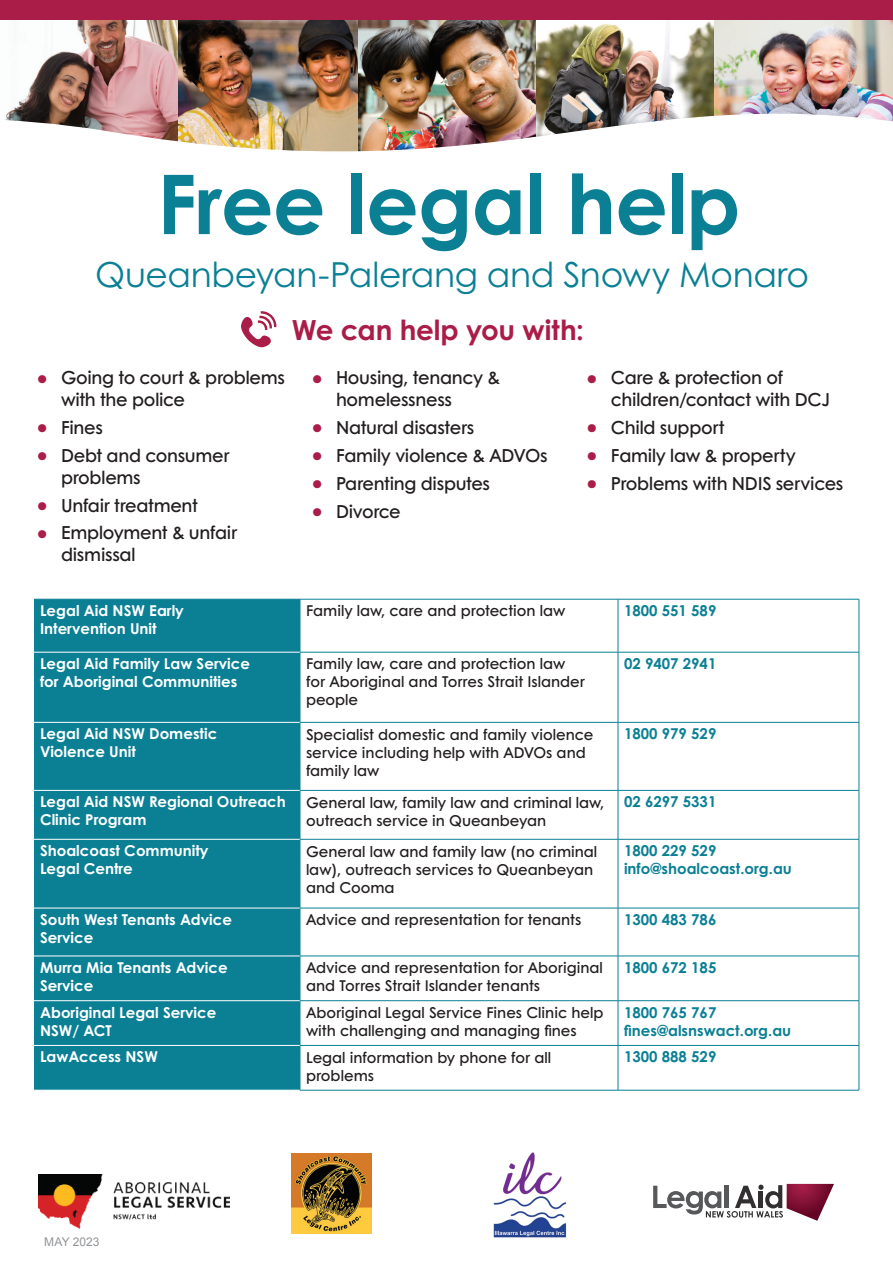
<style>
.page{position:relative;width:893px;height:1263px;background:#fff}
.page>*{position:absolute;margin:0;border:0;box-sizing:border-box;transform-origin:0 0}
.t1{font:700 82.5px "Century Gothic Pro";letter-spacing:-.01em;color:#0b8095}
.t2{font:34.5px "Century Gothic Pro";letter-spacing:-.01em;color:#0b8095}
.t3{font:700 27.75px "Century Gothic Pro";letter-spacing:-.005em;color:#aa1d49}
.t4{font:600 18px/21.6px "Century Gothic";letter-spacing:-.015em;color:#231f20}
.t5{font:600 15px/18px "Century Gothic";color:#231f20}
.t6{font:700 15px/18px "Century Gothic Pro";color:#fff}
.t7{font:700 15px/18px "Century Gothic Pro";color:#0b8095}
.t8{font:12px "Arial";letter-spacing:.005em;color:#939598}
.s1{font-size:27px;color:#aa1d49}
</style>
<div class="page">
<img style="left:536px;top:21px;width:178px;height:47px">
<img style="left:40px;top:20px;width:139px;height:48px">
<img style="left:179px;top:20px;width:357px;height:48px">
<img style="left:714px;top:20px;width:179px;height:48px">
<svg style="left:4px;top:68px;width:889px;height:597px"></svg>
<div style="left:0;top:0;width:893px;height:20px;background:#aa1d49"></div>
<svg style="left:653px;top:1184px;width:181px;height:37px"></svg>
<img style="left:38px;top:1174px;width:192px;height:55px">
<svg style="left:241px;top:311px;width:35px;height:36px"></svg>
<img style="left:292px;top:1153px;width:80px;height:80px">
<img style="left:494px;top:1152px;width:72px;height:86px">
<div style="left:34px;top:600px;width:266px;height:490px;background:#0b8095"></div>
<hr style="left:34px;top:599px;width:266px;height:1px;background:#0b8095">
<hr style="left:300px;top:599px;width:318px;height:1px;background:#0b8095">
<hr style="left:618px;top:599px;width:241px;height:1px;background:#0b8095">
<hr style="left:300px;top:652px;width:318px;height:1px;background:#0b8095">
<hr style="left:618px;top:652px;width:241px;height:1px;background:#0b8095">
<hr style="left:300px;top:722px;width:318px;height:1px;background:#0b8095">
<hr style="left:618px;top:722px;width:241px;height:1px;background:#0b8095">
<hr style="left:300px;top:790px;width:318px;height:1px;background:#0b8095">
<hr style="left:618px;top:790px;width:241px;height:1px;background:#0b8095">
<hr style="left:300px;top:839px;width:318px;height:1px;background:#0b8095">
<hr style="left:618px;top:839px;width:241px;height:1px;background:#0b8095">
<hr style="left:300px;top:908px;width:318px;height:1px;background:#0b8095">
<hr style="left:618px;top:908px;width:241px;height:1px;background:#0b8095">
<hr style="left:300px;top:956px;width:318px;height:1px;background:#0b8095">
<hr style="left:618px;top:956px;width:241px;height:1px;background:#0b8095">
<hr style="left:300px;top:1000px;width:318px;height:1px;background:#0b8095">
<hr style="left:618px;top:1000px;width:241px;height:1px;background:#0b8095">
<hr style="left:300px;top:1045px;width:318px;height:1px;background:#0b8095">
<hr style="left:618px;top:1045px;width:241px;height:1px;background:#0b8095">
<hr style="left:300px;top:1090px;width:318px;height:1px;background:#0b8095">
<hr style="left:618px;top:1090px;width:241px;height:1px;background:#0b8095">
<hr style="left:300px;top:599px;width:1px;height:53px;background:#0b8095">
<hr style="left:618px;top:599px;width:1px;height:53px;background:#0b8095">
<hr style="left:300px;top:652px;width:1px;height:70px;background:#0b8095">
<hr style="left:618px;top:652px;width:1px;height:70px;background:#0b8095">
<hr style="left:300px;top:722px;width:1px;height:68px;background:#0b8095">
<hr style="left:618px;top:722px;width:1px;height:68px;background:#0b8095">
<hr style="left:300px;top:790px;width:1px;height:49px;background:#0b8095">
<hr style="left:618px;top:790px;width:1px;height:49px;background:#0b8095">
<hr style="left:300px;top:839px;width:1px;height:69px;background:#0b8095">
<hr style="left:618px;top:839px;width:1px;height:69px;background:#0b8095">
<hr style="left:300px;top:908px;width:1px;height:48px;background:#0b8095">
<hr style="left:618px;top:908px;width:1px;height:48px;background:#0b8095">
<hr style="left:300px;top:956px;width:1px;height:44px;background:#0b8095">
<hr style="left:618px;top:956px;width:1px;height:44px;background:#0b8095">
<hr style="left:300px;top:1001px;width:1px;height:44px;background:#0b8095">
<hr style="left:618px;top:1001px;width:1px;height:44px;background:#0b8095">
<hr style="left:300px;top:1046px;width:1px;height:44px;background:#0b8095">
<hr style="left:618px;top:1046px;width:1px;height:44px;background:#0b8095">
<hr style="left:34px;top:652px;width:266px;height:1px;background:#fff">
<hr style="left:34px;top:722px;width:266px;height:1px;background:#fff">
<hr style="left:34px;top:790px;width:266px;height:1px;background:#fff">
<hr style="left:34px;top:839px;width:266px;height:1px;background:#fff">
<hr style="left:34px;top:908px;width:266px;height:1px;background:#fff">
<hr style="left:34px;top:956px;width:266px;height:1px;background:#fff">
<hr style="left:34px;top:1000px;width:266px;height:1px;background:#fff">
<hr style="left:34px;top:1045px;width:266px;height:1px;background:#fff">
<hr style="left:859px;top:599px;width:1px;height:53px;background:#0b8095">
<hr style="left:859px;top:652px;width:1px;height:70px;background:#0b8095">
<hr style="left:859px;top:722px;width:1px;height:68px;background:#0b8095">
<hr style="left:859px;top:790px;width:1px;height:49px;background:#0b8095">
<hr style="left:859px;top:839px;width:1px;height:69px;background:#0b8095">
<hr style="left:859px;top:908px;width:1px;height:48px;background:#0b8095">
<hr style="left:859px;top:956px;width:1px;height:44px;background:#0b8095">
<hr style="left:859px;top:1001px;width:1px;height:44px;background:#0b8095">
<hr style="left:859px;top:1046px;width:1px;height:44px;background:#0b8095">
<h1 class="t1" style="left:157px;top:153px;width:585px">Free legal help</h1>
<h2 class="t2" style="left:95px;top:254px;width:715px">Queanbeyan-Palerang and Snowy Monaro</h2>
<h3 class="t3" style="left:292px;top:312px;width:294px">We can help you with:</h3>
<p class="t4" style="left:61px;top:366px;width:225px;text-indent:-27px"><span class="s1">•</span> Going to court &amp; problems with the police</p>
<p class="t4" style="left:34px;top:416px;width:70px"><span class="s1">•</span> Fines</p>
<p class="t4" style="left:61px;top:444px;width:170px;text-indent:-27px"><span class="s1">•</span> Debt and consumer problems</p>
<p class="t4" style="left:34px;top:494px;width:165px"><span class="s1">•</span> Unfair treatment</p>
<p class="t4" style="left:61px;top:522px;width:178px;text-indent:-27px"><span class="s1">•</span> Employment &amp; unfair dismissal</p>
<p class="t4" style="left:336px;top:366px;width:166px;text-indent:-27px"><span class="s1">•</span> Housing, tenancy &amp; homelessness</p>
<p class="t4" style="left:309px;top:416px;width:167px"><span class="s1">•</span> Natural disasters</p>
<p class="t4" style="left:309px;top:444px;width:240px"><span class="s1">•</span> Family violence &amp; ADVOs</p>
<p class="t4" style="left:309px;top:472px;width:183px"><span class="s1">•</span> Parenting disputes</p>
<p class="t4" style="left:309px;top:500px;width:93px"><span class="s1">•</span> Divorce</p>
<p class="t4" style="left:611px;top:366px;width:221px;text-indent:-27px"><span class="s1">•</span> Care &amp; protection of children/contact with DCJ</p>
<p class="t4" style="left:584px;top:416px;width:142px"><span class="s1">•</span> Child support</p>
<p class="t4" style="left:584px;top:444px;width:213px"><span class="s1">•</span> Family law &amp; property</p>
<p class="t4" style="left:584px;top:472px;width:261px"><span class="s1">•</span> Problems with NDIS services</p>
<p class="t6" style="left:40px;top:602px;width:145px">Legal Aid NSW Early<br>Intervention Unit</p>
<p class="t5" style="left:306px;top:602px;width:261px">Family law, care and protection law</p>
<p class="t7" style="left:624px;top:602px;width:94px">1800 551 589</p>
<p class="t6" style="left:40px;top:655px;width:211px">Legal Aid Family Law Service for Aboriginal Communities</p>
<p class="t5" style="left:306px;top:654px;width:281px">Family law, care and protection law for Aboriginal and Torres Strait Islander people</p>
<p class="t7" style="left:624px;top:655px;width:94px">02 9407 2941</p>
<p class="t6" style="left:40px;top:725px;width:179px">Legal Aid NSW Domestic<br>Violence Unit</p>
<p class="t5" style="left:306px;top:725px;width:289px">Specialist domestic and family violence service including help with ADVOs and family law</p>
<p class="t7" style="left:624px;top:725px;width:94px">1800 979 529</p>
<p class="t6" style="left:40px;top:793px;width:247px">Legal Aid NSW Regional Outreach<br>Clinic Program</p>
<p class="t5" style="left:306px;top:793px;width:300px">General law, family law and criminal law, outreach service in Queanbeyan</p>
<p class="t7" style="left:624px;top:793px;width:94px">02 6297 5331</p>
<p class="t6" style="left:40px;top:842px;width:170px">Shoalcoast Community<br>Legal Centre</p>
<p class="t5" style="left:306px;top:842px;width:293px">General law and family law (no criminal law), outreach services to Queanbeyan and Cooma</p>
<p class="t7" style="left:624px;top:842px;width:169px">1800 229 529 info@shoalcoast.org.au</p>
<p class="t6" style="left:40px;top:910px;width:193px">South West Tenants Advice<br>Service</p>
<p class="t5" style="left:306px;top:910px;width:277px">Advice and representation for tenants</p>
<p class="t7" style="left:624px;top:910px;width:94px">1300 483 786</p>
<p class="t6" style="left:40px;top:958px;width:189px">Murra Mia Tenants Advice<br>Service</p>
<p class="t5" style="left:306px;top:958px;width:298px">Advice and representation for Aboriginal and Torres Strait Islander tenants</p>
<p class="t7" style="left:624px;top:958px;width:94px">1800 672 185</p>
<p class="t6" style="left:40px;top:1003px;width:178px">Aboriginal Legal Service<br>NSW/ ACT</p>
<p class="t5" style="left:306px;top:1003px;width:299px">Aboriginal Legal Service Fines Clinic help with challenging and managing fines</p>
<p class="t7" style="left:624px;top:1003px;width:169px">1800 765 767 fines@alsnswact.org.au</p>
<p class="t6" style="left:40px;top:1048px;width:119px">LawAccess NSW</p>
<p class="t5" style="left:306px;top:1048px;width:247px">Legal information by phone for all problems</p>
<p class="t7" style="left:624px;top:1048px;width:94px">1300 888 529</p>
<p class="t8" style="left:44px;top:1234px;width:57px">May 2023</p>
</div>
